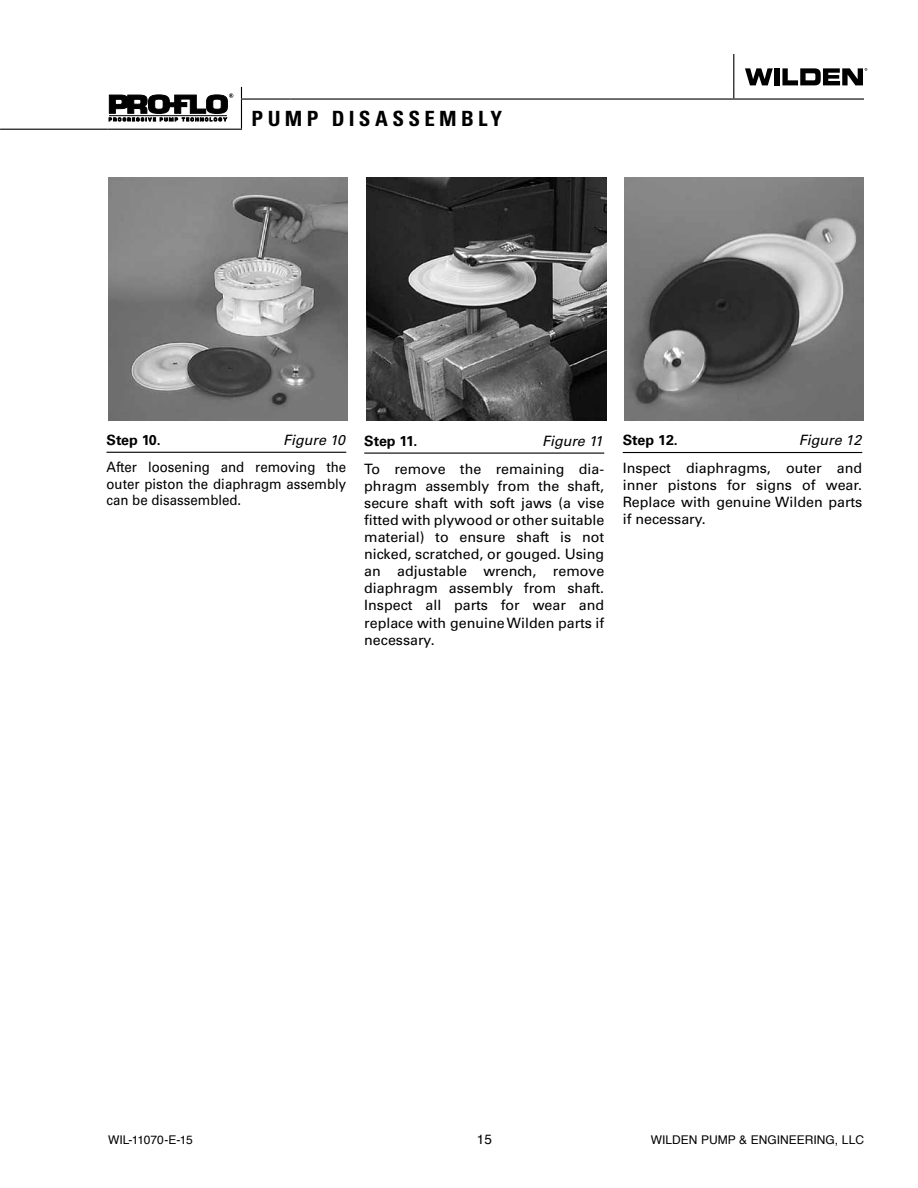
<style>
.page{position:relative;width:918px;height:1188px;background:#fff}
.page>*{position:absolute;margin:0;border:0;box-sizing:border-box;transform-origin:0 0}
.t1{font:700 condensed 21px "Univers";letter-spacing:.205em;color:#000}
.t2{font:14.25px/17.1px "Univers";color:#000}
.t3{font:14.25px/16.5px "Univers";color:#000;text-align:justify;scale:.93 1}
.t4{font:italic 14.25px "Univers";color:#000}
.t5{font:700 14.25px "Univers";color:#000}
.t6{font:13.5px "Helvetica";color:#000}
.t7{font:12px "Helvetica";color:#000}
</style>
<div class="page">
<hr style="left:106px;top:452px;width:240px;height:1px;background:#000">
<hr style="left:364px;top:453px;width:240px;height:1px;background:#000">
<hr style="left:623px;top:452px;width:239px;height:1px;background:#000">
<hr style="left:108px;top:129px;width:134px;height:1px;background:#000">
<hr style="left:0;top:129px;width:108px;height:1px;background:#000">
<hr style="left:733px;top:54px;width:1px;height:33px;background:#000">
<hr style="left:241px;top:98px;width:49px;height:2px;background:#000">
<svg style="left:241px;top:87px;width:1px;height:42px"></svg>
<hr style="left:290px;top:98px;width:443px;height:2px;background:#000">
<hr style="left:733px;top:98px;width:131px;height:2px;background:#000">
<div style="left:775px;top:68px;width:5px;height:17px;background:#000"></div>
<svg style="left:745px;top:68px;width:28px;height:17px"></svg>
<svg style="left:782px;top:68px;width:85px;height:17px"></svg>
<svg style="left:109px;top:93px;width:124px;height:28px"></svg>
<img style="left:108px;top:177px;width:240px;height:243px">
<img style="left:366px;top:177px;width:240px;height:243px">
<img style="left:624px;top:177px;width:240px;height:243px">
<h1 class="t1" style="left:252px;top:105px;width:252px">PUMP DISASSEMBLY</h1>
<p class="t5" style="left:106px;top:432px;width:56px">Step 10.</p>
<p class="t4" style="left:283px;top:431px;width:63px">Figure 10</p>
<p class="t3" style="left:106px;top:459px;width:259px">After loosening and removing the outer piston the diaphragm assembly can be disassembled.</p>
<p class="t5" style="left:364px;top:432px;width:55px">Step 11.</p>
<p class="t4" style="left:542px;top:432px;width:62px">Figure 11</p>
<p class="t2" style="left:364px;top:460px;width:242px">To remove the remaining dia&shy;phragm assembly from the shaft, secure shaft with soft jaws (a vise fitted with plywood or other suitable material) to ensure shaft is not nicked, scratched, or gouged. Using an adjustable wrench, remove diaphragm assembly from shaft.<br>Inspect all parts for wear and replace with genuine Wilden parts if necessary.</p>
<p class="t5" style="left:623px;top:432px;width:57px">Step 12.</p>
<p class="t4" style="left:799px;top:432px;width:64px">Figure 12</p>
<p class="t2" style="left:623px;top:460px;width:241px">Inspect diaphragms, outer and inner pistons for signs of wear.<br>Replace with genuine Wilden parts if necessary.</p>
<p class="t7" style="left:108px;top:1131px;width:86px">WIL-11070-E-15</p>
<p class="t6" style="left:477px;top:1129px;width:17px">15</p>
<p class="t7" style="left:651px;top:1131px;width:215px">WILDEN PUMP &amp; ENGINEERING, LLC</p>
</div>
